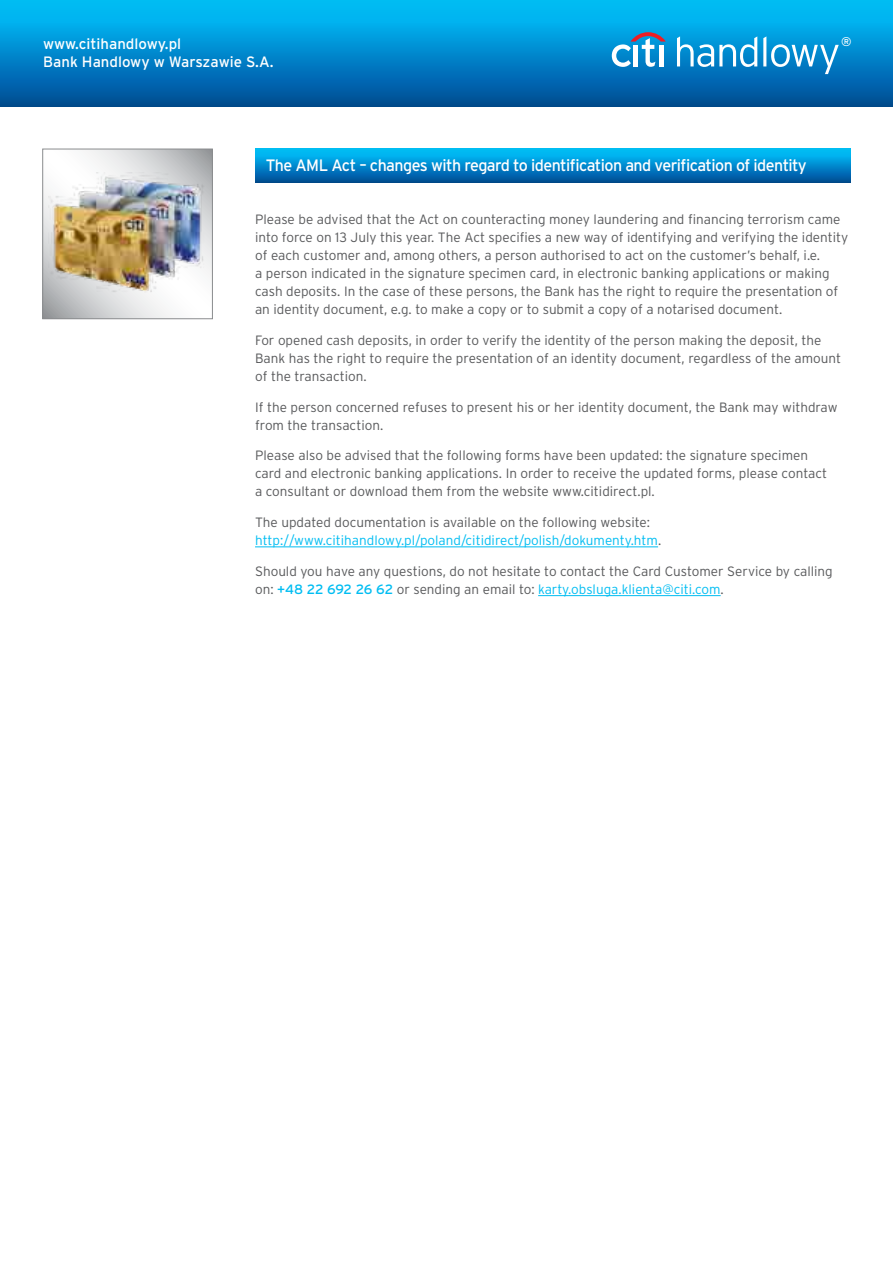
<style>
.page{position:relative;width:893px;height:1263px;background:#fff}
.page>*{position:absolute;margin:0;border:0;box-sizing:border-box;transform-origin:0 0}
.t1{font:16.5px "Interstate Pl";letter-spacing:-.035em;color:#fff}
.t2{font:15px/18px "Interstate Pl";color:#fff}
.t3{font:300 13.5px/18px "Interstate Pl";color:#58595b}
.t4{font:300 13.5px/18px "Interstate Pl";color:#00bdf2}
.t5{font:12.6px "Interstate Pl";color:#fff}
.s1{color:#58595b}
.s2{font-weight:400;color:#00bdf2}
.s3{color:#00bdf2}
</style>
<div class="page">
<div style="left:0;top:0;width:893px;height:106px;background:linear-gradient(to bottom,#00c7ff,#004c98)"></div>
<svg style="left:677px;top:36px;width:80px;height:31px"></svg>
<svg style="left:763px;top:36px;width:76px;height:38px;background:#37a0d7"></svg>
<svg style="left:612px;top:32px;width:54px;height:35px"></svg>
<hr style="left:659px;top:45px;width:4px;height:21px;background:#fff">
<svg style="left:45px;top:151px;width:166px;height:166px"></svg>
<img style="left:49px;top:173px;width:157px;height:122px">
<div style="left:43px;top:149px;width:170px;height:170px;border:1px solid #8a8c8e"></div>
<hr style="left:255px;top:547px;width:403px;height:1px;background:#00bdf2">
<hr style="left:538px;top:595px;width:183px;height:1px;background:#00bdf2">
<svg style="left:255px;top:149px;width:595px;height:33px;background:#0089cc"></svg>
<p class="t2" style="left:43px;top:34px;width:232px">www.citihandlowy.pl<br>Bank Handlowy w Warszawie S.A.</p>
<p class="t5" style="left:841px;top:34px;width:12px">®</p>
<p class="t1" style="left:266px;top:156px;width:543px">The AML Act – changes with regard to identification and verification of identity</p>
<p class="t3" style="left:255px;top:210px;width:595px">Please be advised that the Act on counteracting money laundering and financing terrorism came into force on 13 July this year. The Act specifies a new way of identifying and verifying the identity of each customer and, among others, a person authorised to act on the customer’s behalf, i.e.<br>a person indicated in the signature specimen card, in electronic banking applications or making cash deposits. In the case of these persons, the Bank has the right to require the presentation of an identity document, e.g. to make a copy or to submit a copy of a notarised document.</p>
<p class="t3" style="left:255px;top:331px;width:588px">For opened cash deposits, in order to verify the identity of the person making the deposit, the<br>Bank has the right to require the presentation of an identity document, regardless of the amount of the transaction.</p>
<p class="t3" style="left:255px;top:398px;width:584px">If the person concerned refuses to present his or her identity document, the Bank may withdraw from the transaction.</p>
<p class="t3" style="left:255px;top:446px;width:574px">Please also be advised that the following forms have been updated: the signature specimen card and electronic banking applications. In order to receive the updated forms, please contact a consultant or download them from the website www.citidirect.pl.</p>
<p class="t4" style="left:255px;top:513px;width:408px"><span class="s1">The updated documentation is available on the following website: </span>http://www.citihandlowy.pl/poland/citidirect/polish/dokumenty.htm<span class="s1">.</span></p>
<p class="t3" style="left:255px;top:562px;width:579px">Should you have any questions, do not hesitate to contact the Card Customer Service by calling on: <span class="s2">+48 22 692 26 62</span> or sending an email to: <span class="s3">karty.obsluga.klienta@citi.com</span>.</p>
</div>
